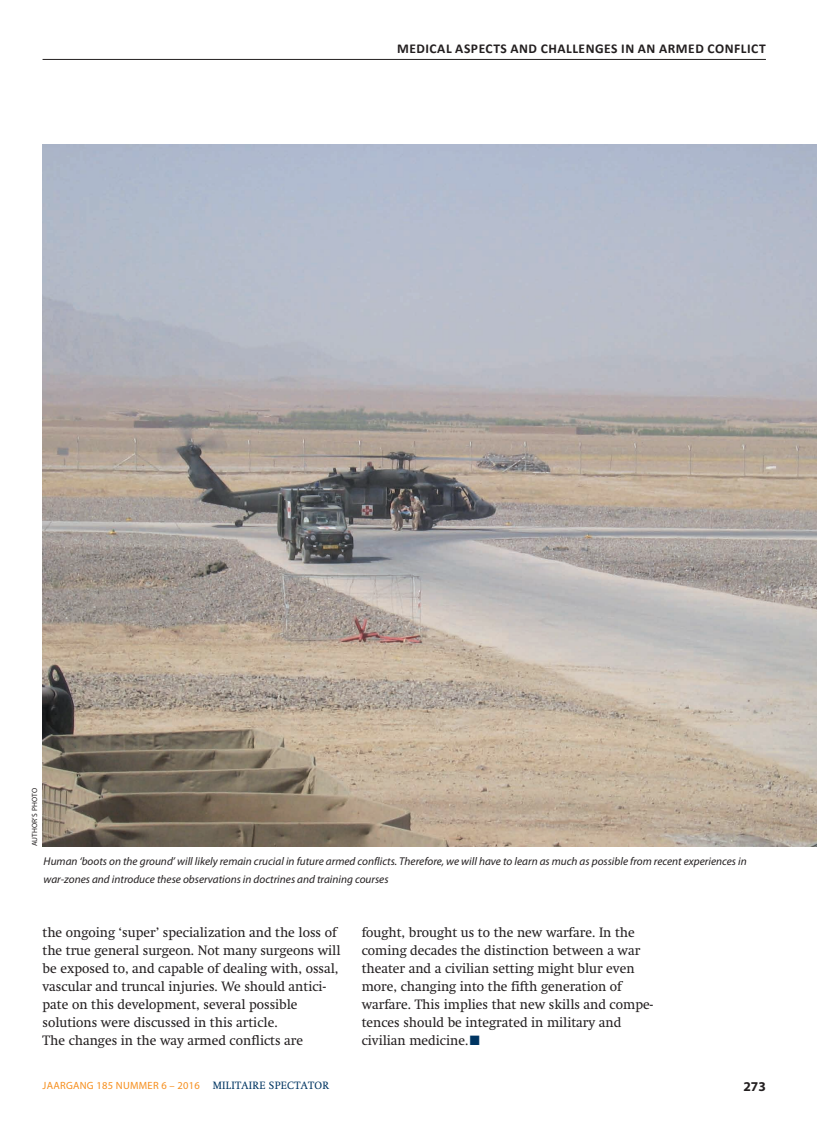
<style>
.page{position:relative;width:817px;height:1136px;background:#fff}
.page>*{position:absolute;margin:0;border:0;box-sizing:border-box;transform-origin:0 0}
.t1{font:13.5px/18px "Swift";color:#231f20}
.t2{font:700 13.5px "Calibri";letter-spacing:.04em;color:#231f20}
.t3{font:700 13.5px "Myriad Pro";color:#231f20}
.t4{font:italic 11.25px/18px "Myriad Pro";color:#231f20}
.t5{font:10.5px "Myriad Pro";letter-spacing:.025em;color:#f68f1e}
.t6{font:7.5px "Myriad Pro";color:#231f20}
.s1{color:#003562}
.s2{font-family:"Swift";color:#003562}
</style>
<div class="page">
<hr style="left:43px;top:59px;width:722px;height:1px;background:#231f20">
<img style="left:43px;top:145px;width:773px;height:701px">
<p class="t6" style="left:30px;top:846px;width:59px;rotate:-90deg">Author’s photo</p>
<p class="t2" style="left:397px;top:40px;width:370px">MEDICAL ASPECTS AND CHALLENGES IN AN ARMED CONFLICT</p>
<p class="t4" style="left:44px;top:851px;width:704px">Human ‘boots on the ground’ will likely remain crucial in future armed conflicts. Therefore, we will have to learn as much as possible from recent experiences in war-zones and introduce these observations in doctrines and training courses</p>
<p class="t1" style="left:43px;top:922px;width:299px">the ongoing ‘super’ specialization and the loss of the true general surgeon. Not many surgeons will be exposed to, and capable of dealing with, ossal, vascular and truncal injuries. We should antici&shy;pate on this development, several possible solutions were discussed in this article.<br>The changes in the way armed conflicts are</p>
<p class="t1" style="left:361px;top:922px;width:293px">fought, brought us to the new warfare. In the coming decades the distinction between a war theater and a civilian setting might blur even more, changing into the fifth generation of warfare. This implies that new skills and compe&shy;tences should be integrated in military and civilian medicine.<span class="s1">■</span></p>
<p class="t5" style="left:43px;top:1079px;width:288px">JAARGANG 185 NUMMER 6 – 2016 <span class="s2">MILITAIRE SPECTATOR</span></p>
<p class="t3" style="left:743px;top:1078px;width:24px">273</p>
</div>
